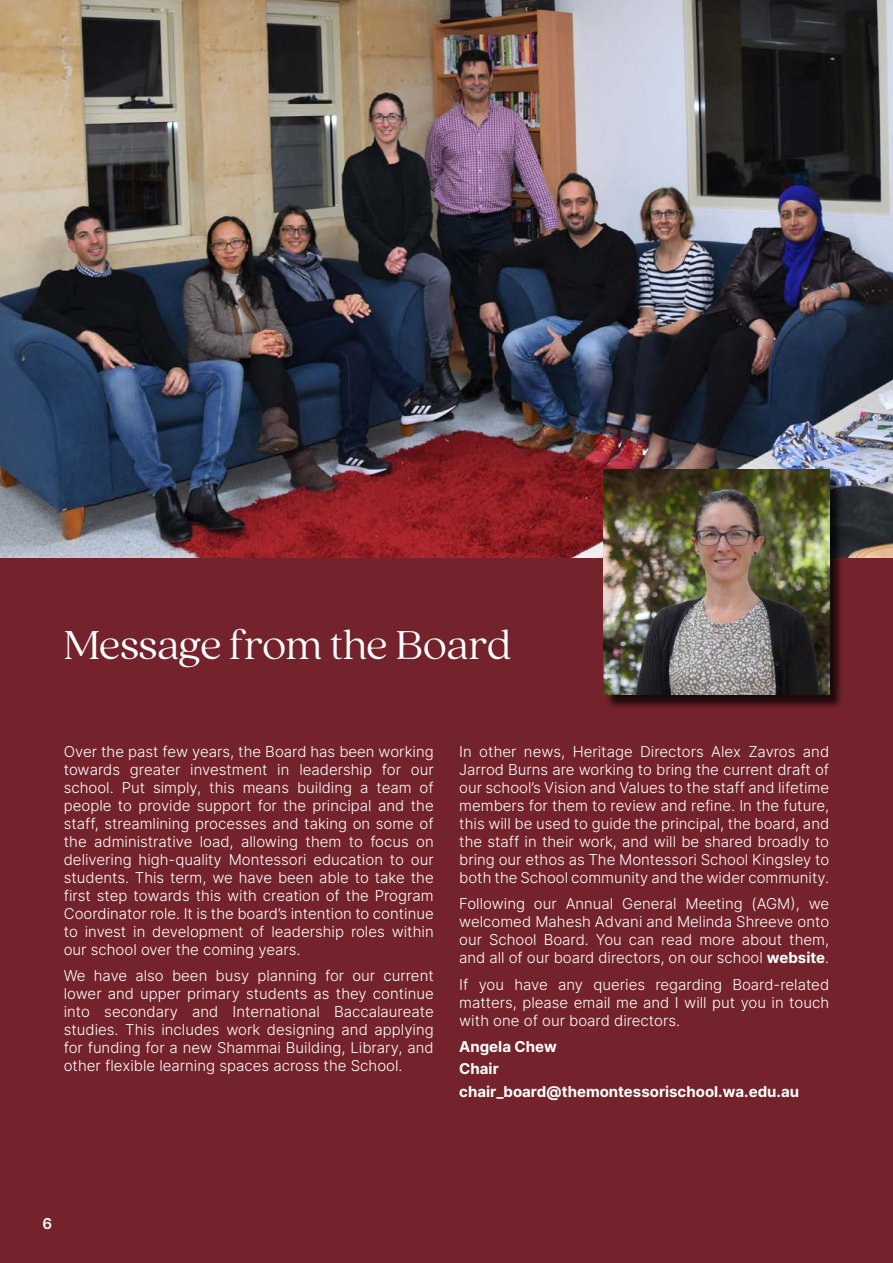
<style>
.page{position:relative;width:893px;height:1263px;background:#74232c}
.page>*{position:absolute;margin:0;border:0;box-sizing:border-box;transform-origin:0 0}
.t1{font:300 45px "Quincy CF";color:#fff}
.t2{font:300 15px/18px "Inter";color:#fff;text-align:justify}
.t3{font:700 15px/22.2px "Inter";color:#fff}
.t4{font:600 15px "Inter";color:#fff}
.s1{font-weight:700}
</style>
<div class="page">
<img style="left:0;top:0;width:893px;height:557px">
<div style="left:606px;top:471px;width:238px;height:238px;background:#000;opacity:.75"></div>
<img style="left:603px;top:469px;width:226px;height:226px">
<h1 class="t1" style="left:64px;top:619px;width:449px">Message from the Board</h1>
<p class="t2" style="left:64px;top:742px;width:371px">Over the past few years, the Board has been working towards greater investment in leadership for our school. Put simply, this means building a team of people to provide support for the principal and the staff, streamlining processes and taking on some of the administrative load, allowing them to focus on delivering high-quality Montessori education to our students. This term, we have been able to take the first step towards this with creation of the Program Coordinator role. It is the board’s intention to continue to invest in development of leadership roles within our school over the coming years.</p>
<p class="t2" style="left:64px;top:966px;width:371px">We have also been busy planning for our current lower and upper primary students as they continue into secondary and International Baccalaureate studies. This includes work designing and applying for funding for a new Shammai Building, Library, and other flexible learning spaces across the School.</p>
<p class="t2" style="left:459px;top:742px;width:371px">In other news, Heritage Directors Alex Zavros and Jarrod Burns are working to bring the current draft of our school’s Vision and Values to the staff and lifetime members for them to review and refine. In the future, this will be used to guide the principal, the board, and the staff in their work, and will be shared broadly to bring our ethos as The Montessori School Kingsley to both the School community and the wider community.</p>
<p class="t2" style="left:459px;top:894px;width:371px">Following our Annual General Meeting (AGM), we welcomed Mahesh Advani and Melinda Shreeve onto our School Board. You can read more about them, and all of our board directors, on our school <span class="s1">website</span>.</p>
<p class="t2" style="left:459px;top:975px;width:371px">If you have any queries regarding Board-related matters, please email me and I will put you in touch with one of our board directors.</p>
<p class="t3" style="left:459px;top:1035px;width:341px">Angela Chew<br>Chair chair_board@themontessorischool.wa.edu.au</p>
<p class="t4" style="left:43px;top:1212px;width:11px">6</p>
</div>
